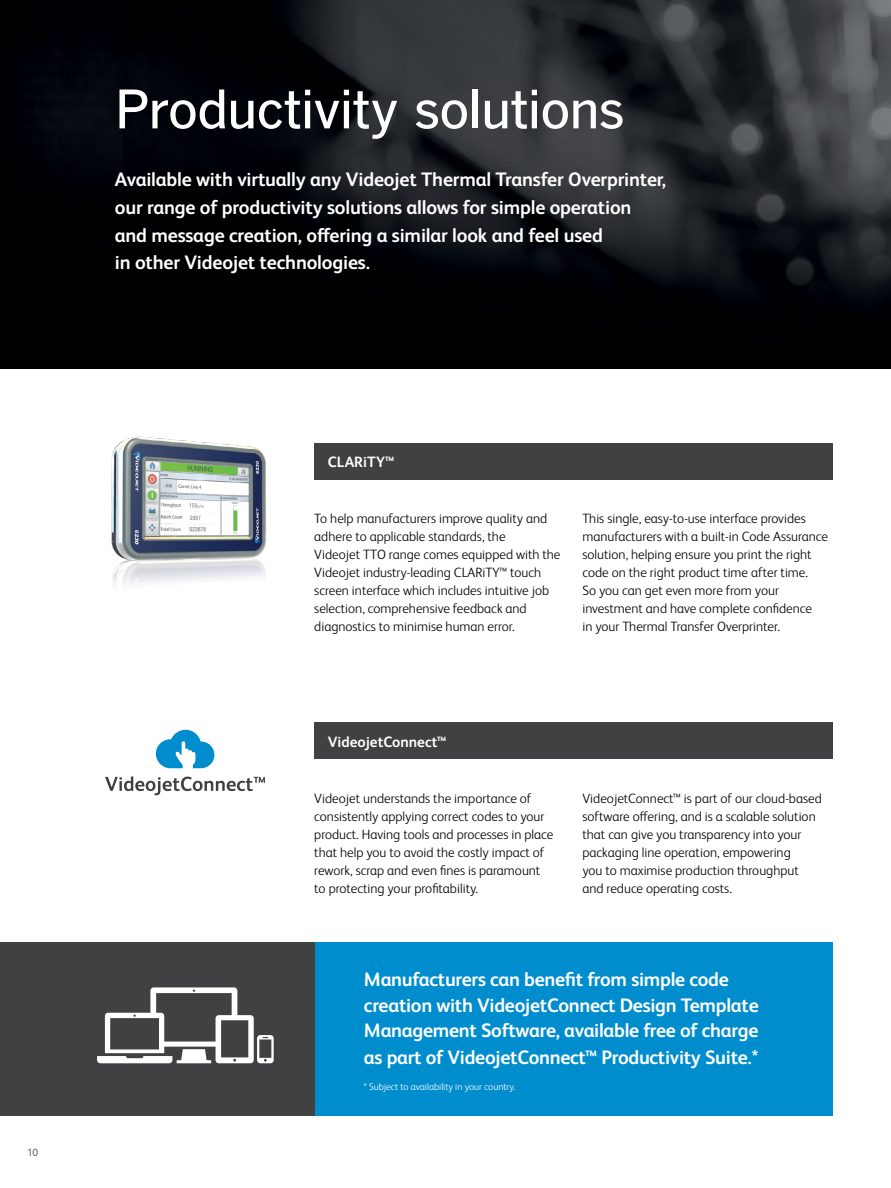
<style>
.page{position:relative;width:891px;height:1188px;background:#fff}
.page>*{position:absolute;margin:0;border:0;box-sizing:border-box;transform-origin:0 0}
.t1{font:500 52.5px "Benton Gothic";letter-spacing:-.025em;color:#fff}
.t2{font:700 19.5px/27.8px "FS Albert Pro";letter-spacing:-.015em;color:#fff}
.t3{font:700 15px "FS Albert Pro";color:#fff}
.t4{font:300 13.5px/18px "FS Albert Pro";color:#000}
.t5{font:300 10.5px "FS Albert Pro";color:#414042}
.t6{font:300 9.75px "FS Albert Pro";color:#fff}
</style>
<div class="page">
<img style="left:0;top:0;width:891px;height:368px">
<div style="left:314px;top:443px;width:519px;height:36px;background:#414042"></div>
<div style="left:314px;top:723px;width:519px;height:36px;background:#414042"></div>
<img style="left:111px;top:436px;width:156px;height:149px">
<svg style="left:155px;top:730px;width:60px;height:38px"></svg>
<svg style="left:105px;top:776px;width:160px;height:19px"></svg>
<div style="left:0;top:942px;width:833px;height:174px;background:#008dcd"></div>
<div style="left:0;top:942px;width:314px;height:174px;background:#414042"></div>
<svg style="left:97px;top:987px;width:177px;height:76px"></svg>
<p class="t5" style="left:27px;top:1145px;width:13px">10</p>
<h1 class="t1" style="left:115px;top:79px;width:512px">Productivity solutions</h1>
<h2 class="t2" style="left:115px;top:165px;width:553px">Available with virtually any Videojet Thermal Transfer Overprinter, our range of productivity solutions allows for simple operation and message creation, offering a similar look and feel used<br>in other Videojet technologies.</h2>
<p class="t3" style="left:328px;top:451px;width:69px">CLARiTY™</p>
<p class="t4" style="left:314px;top:509px;width:248px">To help manufacturers improve quality and adhere to applicable standards, the<br>Videojet TTO range comes equipped with the Videojet industry-leading CLARiTY™ touch screen interface which includes intuitive job selection, comprehensive feedback and diagnostics to minimise human error.</p>
<p class="t4" style="left:582px;top:509px;width:247px">This single, easy-to-use interface provides manufacturers with a built-in Code Assurance solution, helping ensure you print the right code on the right product time after time.<br>So you can get even more from your investment and have complete confidence<br>in your Thermal Transfer Overprinter.</p>
<p class="t3" style="left:328px;top:731px;width:120px">VideojetConnect™</p>
<p class="t4" style="left:314px;top:789px;width:241px">Videojet understands the importance of consistently applying correct codes to your product. Having tools and processes in place that help you to avoid the costly impact of rework, scrap and even fines is paramount to protecting your profitability.</p>
<p class="t4" style="left:582px;top:788px;width:241px">VideojetConnect™ is part of our cloud-based software offering, and is a scalable solution that can give you transparency into your packaging line operation, empowering<br>you to maximise production throughput and reduce operating costs.</p>
<h2 class="t2" style="left:364px;top:965px;width:396px;line-height:26px">Manufacturers can benefit from simple code creation with VideojetConnect Design Template Management Software, available free of charge as part of VideojetConnect™ Productivity Suite.*</h2>
<p class="t6" style="left:364px;top:1080px;width:153px">* Subject to availability in your country.</p>
</div>
